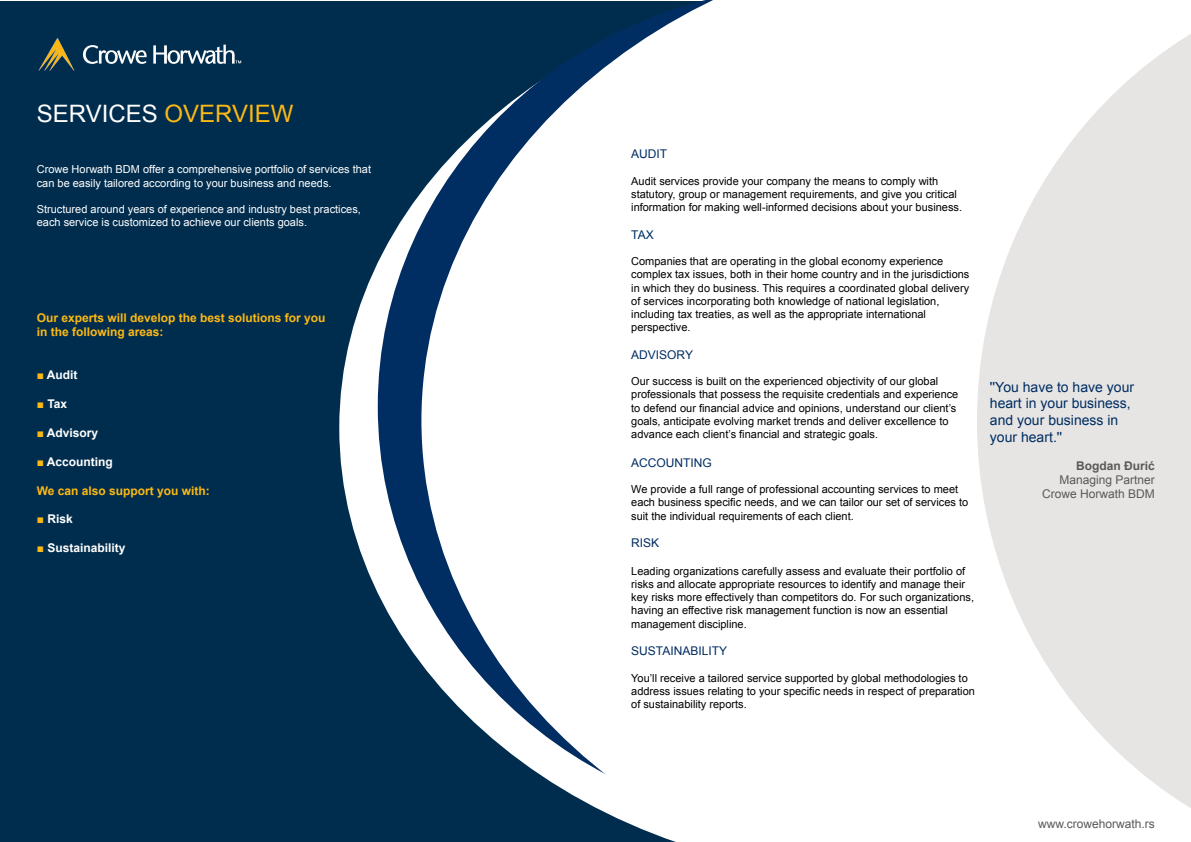
<style>
.page{position:relative;width:1191px;height:842px;background:#fff}
.page>*{position:absolute;margin:0;border:0;box-sizing:border-box;transform-origin:0 0}
.t1{font:24px "Arial";color:#fff}
.t2{font:14px/16.8px "Arial";color:#002d62}
.t3{font:700 12px/14.4px "Arial";color:#fdb913}
.t4{font:700 12px "Arial";color:#fffffe}
.t5{font:12px/14.4px "Arial";color:#595959;text-align:right}
.t6{font:12px "Arial";color:#002d62}
.t7{font:700 12px "Arial";color:#595959}
.t8{font:11px/13.2px "Arial";color:#000}
.t9{font:11px/13.2px "Arial";color:#fff}
.s1{color:#fdb913}
</style>
<div class="page">
<div style="left:0;top:1px;width:707px;height:840px;background:#002d4e"></div>
<svg style="left:339px;top:262px;width:82px;height:580px"></svg>
<svg style="left:378px;top:192px;width:43px;height:635px"></svg>
<svg style="left:421px;top:0;width:292px;height:842px;fill:#fff"></svg>
<svg style="left:977px;top:34px;width:214px;height:774px;fill:#e7e5e4"></svg>
<img style="left:38px;top:38px;width:204px;height:33px">
<h1 class="t1" style="left:37px;top:98px;width:258px">SERVICES <span class="s1">OVERVIEW</span></h1>
<p class="t9" style="left:37px;top:163px;width:336px">Crowe Horwath BDM offer a comprehensive portfolio of services that can be easily tailored according to your business and needs.</p>
<p class="t9" style="left:37px;top:203px;width:326px">Structured around years of experience and industry best practices, each service is customized to achieve our clients goals.</p>
<p class="t3" style="left:37px;top:311px;width:290px">Our experts will develop the best solutions for you in the following areas:</p>
<p class="t4" style="left:37px;top:367px;width:42px"><span class="s1">■</span> Audit</p>
<p class="t4" style="left:37px;top:396px;width:32px"><span class="s1">■</span> Tax</p>
<p class="t4" style="left:37px;top:425px;width:63px"><span class="s1">■</span> Advisory</p>
<p class="t4" style="left:37px;top:454px;width:78px"><span class="s1">■</span> Accounting</p>
<p class="t3" style="left:37px;top:483px;width:175px">We can also support you with:</p>
<p class="t4" style="left:37px;top:511px;width:37px"><span class="s1">■</span> Risk</p>
<p class="t4" style="left:37px;top:540px;width:90px"><span class="s1">■</span> Sustainability</p>
<p class="t6" style="left:631px;top:146px;width:38px">AUDIT</p>
<p class="t8" style="left:631px;top:174px;width:332px">Audit services provide your company the means to comply with statutory, group or management requirements, and give you critical information for making well-informed decisions about your business.</p>
<p class="t6" style="left:631px;top:227px;width:24px">TAX</p>
<p class="t8" style="left:631px;top:255px;width:340px">Companies that are operating in the global economy experience complex tax issues, both in their home country and in the jurisdictions in which they do business. This requires a coordinated global delivery of services incorporating both knowledge of national legislation, including tax treaties, as well as the appropriate international perspective.</p>
<p class="t6" style="left:631px;top:347px;width:63px">ADVISORY</p>
<p class="t8" style="left:631px;top:375px;width:329px">Our success is built on the experienced objectivity of our global professionals that possess the requisite credentials and experience to defend our financial advice and opinions, understand our client s’ goals, anticipate evolving market trends and deliver excellence to advance each client s’ financial and strategic goals.</p>
<p class="t6" style="left:631px;top:455px;width:82px">ACCOUNTING</p>
<p class="t8" style="left:631px;top:483px;width:338px">We provide a full range of professional accounting services to meet each business specific needs, and we can tailor our set of services to suit the individual requirements of each client.</p>
<p class="t6" style="left:631px;top:535px;width:30px">RISK</p>
<p class="t8" style="left:631px;top:564px;width:344px">Leading organizations carefully assess and evaluate their portfolio of risks and allocate appropriate resources to identify and manage their key risks more effectively than competitors do. For such organizations, having an effective risk management function is now an essential management discipline.</p>
<p class="t6" style="left:631px;top:643px;width:97px">SUSTAINABILITY</p>
<p class="t8" style="left:631px;top:671px;width:345px">You l l’ receive a tailored service supported by global methodologies to address issues relating to your specific needs in respect of preparation of sustainability reports.</p>
<p class="t2" style="left:990px;top:378px;width:146px">''You have to have your heart in your business, and your business in your heart ''.</p>
<p class="t7" style="left:1076px;top:457px;width:80px">Bogdan Đurić</p>
<p class="t5" style="left:1042px;top:473px;width:114px">Managing Partner<br>Crowe Horwath BDM</p>
<p class="t5" style="left:1038px;top:816px;width:118px">www.crowehorwath.rs</p>
</div>
